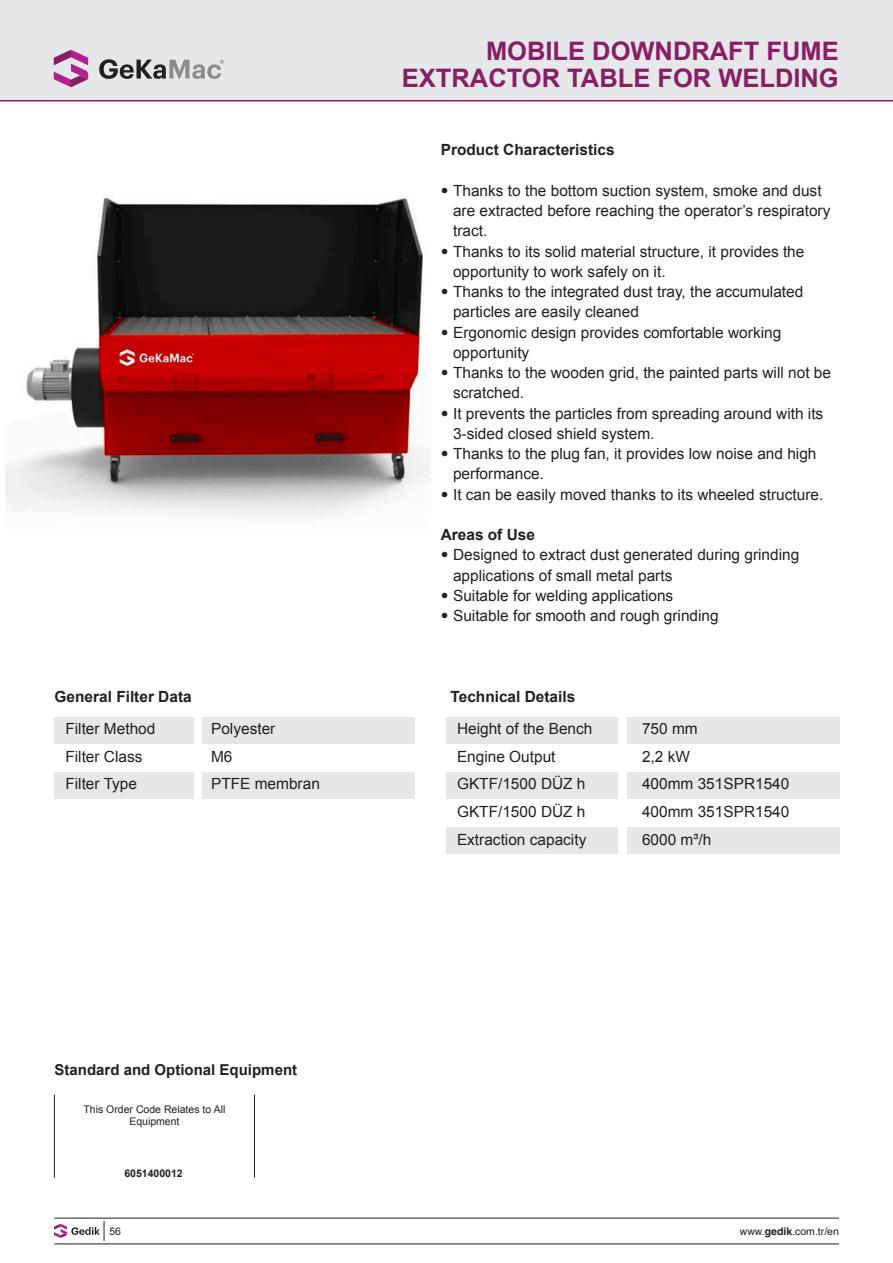
<style>
.page{position:relative;width:893px;height:1263px;background:#fff}
.page>*{position:absolute;margin:0;border:0;box-sizing:border-box;transform-origin:0 0}
.t1{font:700 25.5px/27px "Arial";color:#881f65;text-align:right}
.t2{font:15.45px/20.2px "Arial";color:#231f20}
.t3{font:700 15.45px "Arial";color:#231f20}
.t4{font:700 15px "Arial";color:#231f20}
.t5{font:10.5px/12px "Arial";color:#231f20;text-align:center}
.t6{font:10.5px "Helvetica";color:#231f20}
.t7{font:700 10.5px "Arial";color:#231f20}
.s1{font-family:"Helvetica Neue LT Std";font-stretch:condensed}
.s2{font-weight:700}
</style>
<div class="page">
<hr style="left:54px;top:1218px;width:785px;height:1px;background:#231f20">
<hr style="left:54px;top:1244px;width:785px;height:1px;background:#231f20">
<svg style="left:54px;top:1221px;width:51px;height:20px"></svg>
<div style="left:0;top:0;width:893px;height:101px;background:#e6e7e9"></div>
<hr style="left:0;top:100px;width:893px;height:2px;background:#881f65">
<hr style="left:254px;top:1095px;width:1px;height:83px;background:#231f20">
<hr style="left:54px;top:1095px;width:1px;height:83px;background:#231f20">
<div style="left:55px;top:717px;width:139px;height:26px;background:#e6e7e9"></div>
<div style="left:202px;top:717px;width:213px;height:26px;background:#e6e7e9"></div>
<div style="left:55px;top:772px;width:139px;height:27px;background:#e6e7e9"></div>
<div style="left:202px;top:772px;width:213px;height:27px;background:#e6e7e9"></div>
<div style="left:446px;top:717px;width:172px;height:26px;background:#e6e7e9"></div>
<div style="left:627px;top:717px;width:213px;height:26px;background:#e6e7e9"></div>
<div style="left:446px;top:772px;width:172px;height:27px;background:#e6e7e9"></div>
<div style="left:446px;top:827px;width:172px;height:27px;background:#e6e7e9"></div>
<div style="left:627px;top:772px;width:213px;height:27px;background:#e6e7e9"></div>
<div style="left:627px;top:827px;width:213px;height:27px;background:#e6e7e9"></div>
<img style="left:5px;top:197px;width:423px;height:320px">
<svg style="left:54px;top:50px;width:34px;height:37px"></svg>
<svg style="left:99px;top:59px;width:125px;height:20px"></svg>
<p class="t1" style="left:402px;top:38px;width:438px">MOBILE DOWNDRAFT FUME<br>EXTRACTOR TABLE FOR WELDING</p>
<p class="t3" style="left:55px;top:687px;width:139px">General Filter Data</p>
<p class="t2" style="left:65px;top:715px;width:91px;line-height:27.8px">Filter Method<br>Filter Class<br>Filter Type</p>
<p class="t2" style="left:211px;top:718px;width:66px">Polyester</p>
<p class="t2" style="left:211px;top:746px;width:23px">M6</p>
<p class="t2" style="left:211px;top:774px;width:110px">PTFE membran</p>
<p class="t4" style="left:55px;top:1059px;width:244px">Standard and Optional Equipment</p>
<p class="t5" style="left:84px;top:1103px;width:143px">This Order Code Relates to All<br>Equipment</p>
<p class="t7" style="left:124px;top:1166px;width:60px">6051400012</p>
<p class="t3" style="left:441px;top:140px;width:175px">Product Characteristics</p>
<p class="t2" style="left:453px;top:180px;width:379px;text-indent:-12px"><span class="s1">•</span> Thanks to the bottom suction system, smoke and dust are extracted before reaching the operator’s respiratory</p>
<p class="t2" style="left:453px;top:221px;width:36px">tract.</p>
<p class="t2" style="left:453px;top:241px;width:353px;text-indent:-12px"><span class="s1">•</span> Thanks to its solid material structure, it provides the opportunity to work safely on it.</p>
<p class="t2" style="left:453px;top:282px;width:352px;text-indent:-12px"><span class="s1">•</span> Thanks to the integrated dust tray, the accumulated particles are easily cleaned</p>
<p class="t2" style="left:453px;top:322px;width:330px;text-indent:-12px"><span class="s1">•</span> Ergonomic design provides comfortable working opportunity</p>
<p class="t2" style="left:453px;top:363px;width:379px;text-indent:-12px"><span class="s1">•</span> Thanks to the wooden grid, the painted parts will not be scratched.</p>
<p class="t2" style="left:453px;top:403px;width:372px;text-indent:-12px"><span class="s1">•</span> It prevents the particles from spreading around with its<br>3-sided closed shield system.</p>
<p class="t2" style="left:453px;top:444px;width:365px;text-indent:-12px"><span class="s1">•</span> Thanks to the plug fan, it provides low noise and high performance.</p>
<p class="t2" style="left:441px;top:484px;width:384px"><span class="s1">•</span> It can be easily moved thanks to its wheeled structure.</p>
<p class="t3" style="left:441px;top:524px;width:96px">Areas of Use</p>
<p class="t2" style="left:453px;top:545px;width:348px;text-indent:-12px"><span class="s1">•</span> Designed to extract dust generated during grinding applications of small metal parts</p>
<p class="t2" style="left:441px;top:585px;width:234px"><span class="s1">•</span> Suitable for welding applications</p>
<p class="t2" style="left:441px;top:606px;width:280px"><span class="s1">•</span> Suitable for smooth and rough grinding</p>
<p class="t3" style="left:450px;top:687px;width:126px">Technical Details</p>
<p class="t2" style="left:457px;top:718px;width:137px">Height of the Bench</p>
<p class="t2" style="left:457px;top:746px;width:100px">Engine Output</p>
<p class="t2" style="left:457px;top:774px;width:130px">GKTF/1500 DÜZ h</p>
<p class="t2" style="left:457px;top:802px;width:130px">GKTF/1500 DÜZ h</p>
<p class="t2" style="left:457px;top:829px;width:131px">Extraction capacity</p>
<p class="t2" style="left:642px;top:718px;width:57px">750 mm</p>
<p class="t2" style="left:642px;top:746px;width:49px">2,2 kW</p>
<p class="t2" style="left:642px;top:774px;width:149px">400mm 351SPR1540</p>
<p class="t2" style="left:642px;top:802px;width:149px">400mm 351SPR1540</p>
<p class="t2" style="left:642px;top:829px;width:71px">6000 m³/h</p>
<p class="t5" style="left:109px;top:1226px;width:13px">56</p>
<p class="t6" style="left:740px;top:1223px;width:101px">www.<span class="s2">gedik</span>.com.tr/en</p>
</div>
